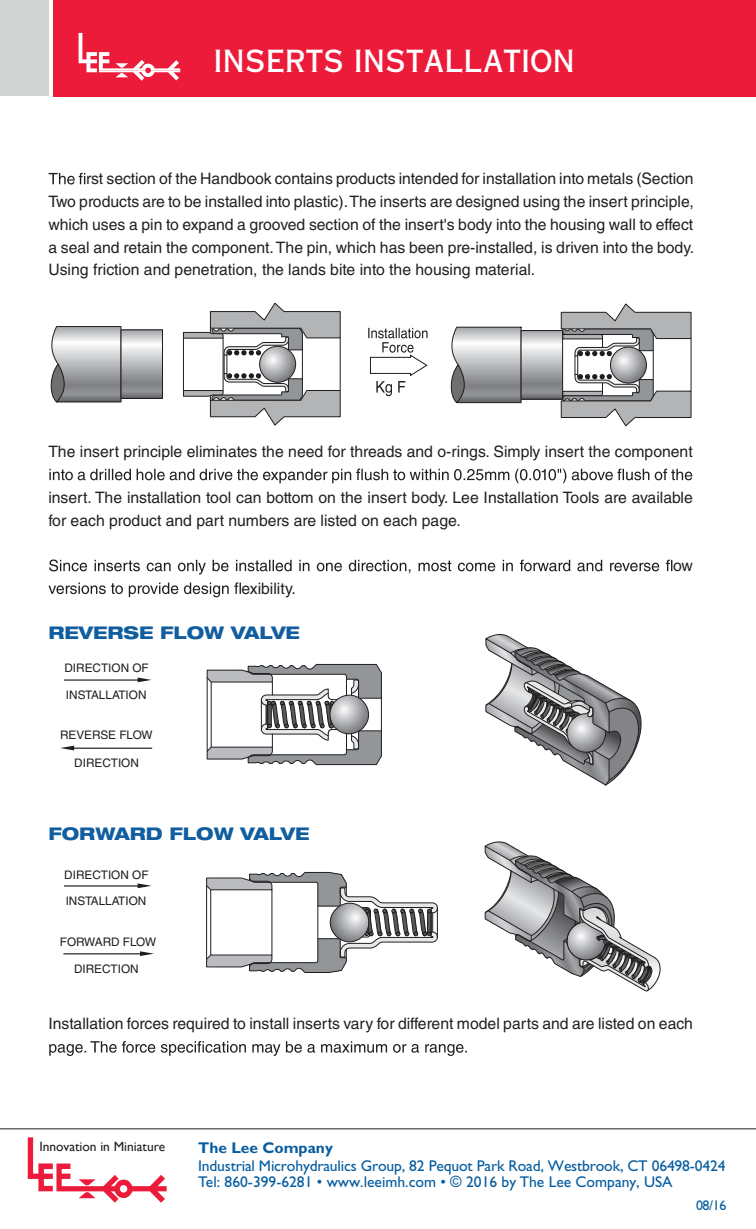
<style>
.page{position:relative;width:756px;height:1229px;background:#fff}
.page>*{position:absolute;margin:0;border:0;box-sizing:border-box;transform-origin:0 0}
.t1{font:30.62px "Copperplate Thirty AB+OXLIGJ";color:#fff}
.t2{font:30.62px "Copperplate Thirty AB";letter-spacing:.02em;color:#fff}
.t3{font:17.5px "Helvetica Neue Heavy Ext+CVELCE";color:#105d9f}
.t4{font:15.75px/22.8px "Helvetica LT Std Roman+HDEVOO";color:#231f20;text-align:justify}
.t5{font:15.58px/16.6px "Gill Sans";letter-spacing:-.01em;color:#055c9f}
.t6{font:700 15.58px "Gill Sans";color:#055c9f}
.t7{font:14.7px/15.4px "Gill Sans";color:#155da1}
.t8{font:14px "Gill Sans";color:#155da1}
.t9{font:14px "Gill Sans";color:#055c9f}
.t10{font:13.47px "Gill Sans";color:#231f20}
.t11{font:11.72px "Helvetica LT Std Roman+HDEVOO";color:#201d1e}
.s1{font-weight:700}
</style>
<div class="page">
<svg style="left:28px;top:1137px;width:139px;height:65px"></svg>
<hr style="left:0;top:1128px;width:756px;height:1px;background:#231f20">
<div style="left:0;top:0;width:49px;height:96px;background:#d2d3d3"></div>
<div style="left:54px;top:0;width:702px;height:96px;background:#ec1b3a"></div>
<svg style="left:79px;top:33px;width:101px;height:48px"></svg>
<svg style="left:49px;top:173px;width:36px;height:11px"></svg>
<svg style="left:49px;top:468px;width:643px;height:15px"></svg>
<svg style="left:49px;top:559px;width:623px;height:15px"></svg>
<svg style="left:49px;top:582px;width:192px;height:15px"></svg>
<svg style="left:49px;top:1041px;width:418px;height:15px"></svg>
<svg style="left:206px;top:663px;width:176px;height:103px"></svg>
<hr style="left:381px;top:698px;width:1px;height:33px;background:#201d1e">
<svg style="left:485px;top:634px;width:157px;height:152px"></svg>
<hr style="left:64px;top:679px;width:78px;height:1px;background:#201d1e">
<svg style="left:138px;top:677px;width:14px;height:5px"></svg>
<hr style="left:64px;top:885px;width:78px;height:1px;background:#201d1e">
<svg style="left:138px;top:883px;width:14px;height:5px"></svg>
<hr style="left:70px;top:747px;width:82px;height:1px;background:#201d1e">
<svg style="left:60px;top:745px;width:14px;height:5px"></svg>
<svg style="left:206px;top:872px;width:232px;height:101px"></svg>
<hr style="left:63px;top:953px;width:81px;height:1px;background:#201d1e">
<svg style="left:140px;top:951px;width:14px;height:5px"></svg>
<svg style="left:484px;top:841px;width:177px;height:151px"></svg>
<svg style="left:368px;top:328px;width:60px;height:68px"></svg>
<svg style="left:50px;top:326px;width:72px;height:77px;background:#adaeb0"></svg>
<svg style="left:123px;top:331px;width:38px;height:66px;background:#b4b6b8"></svg>
<div style="left:121px;top:329px;width:42px;height:70px;border:1px solid #201d1e"></div>
<svg style="left:183px;top:303px;width:158px;height:122px"></svg>
<svg style="left:450px;top:326px;width:72px;height:78px;background:#aeafb1"></svg>
<svg style="left:523px;top:332px;width:37px;height:65px;background:#b5b6b9"></svg>
<div style="left:521px;top:330px;width:42px;height:69px;border:1px solid #201d1e"></div>
<hr style="left:691px;top:338px;width:1px;height:53px;background:#201d1e">
<svg style="left:560px;top:303px;width:131px;height:123px"></svg>
<h1 class="t2" style="left:177px;top:42px;width:350px">INSERT CHECK VALVES</h1>
<p class="t1" style="left:214px;top:43px;width:363px">INSERTS INSTALLATION</p>
<p class="t4" style="left:48px;top:167px;width:647px;text-indent:38px">rst section of the Handbook contains products intended for installation into metals (Section Two products are to be installed into plastic). The inserts are designed using the insert principle, which uses a pin to expand a grooved section of the insert's body into the housing wall to effect a seal and retain the component. The pin, which has been pre-installed, is driven into the body.<br>Using friction and penetration, the lands bite into the housing material.</p>
<p class="t4" style="left:48px;top:440px;width:646px">The insert principle eliminates the need for threads and o-rings. Simply insert the component</p>
<p class="t4" style="left:48px;top:486px;width:646px">insert. The installation tool can bottom on the insert body. Lee Installation Tools are available for each product and part numbers are listed on each page.</p>
<p class="t4" style="left:673px;top:554px;width:21px">ow</p>
<p class="t4" style="left:242px;top:577px;width:56px">exibility.</p>
<p class="t3" style="left:48px;top:622px;width:253px">REVERSE FLOW VALVE</p>
<p class="t11" style="left:64px;top:661px;width:86px">DIRECTION OF</p>
<p class="t11" style="left:66px;top:688px;width:82px">INSTALLATION</p>
<p class="t11" style="left:60px;top:728px;width:94px">REVERSE FLOW</p>
<p class="t11" style="left:74px;top:756px;width:66px">DIRECTION</p>
<p class="t3" style="left:48px;top:822px;width:262px">FORWARD FLOW VALVE</p>
<p class="t11" style="left:64px;top:867px;width:86px">DIRECTION OF</p>
<p class="t11" style="left:66px;top:894px;width:82px">INSTALLATION</p>
<p class="t11" style="left:60px;top:935px;width:98px">FORWARD FLOW</p>
<p class="t11" style="left:74px;top:962px;width:66px">DIRECTION</p>
<p class="t4" style="left:48px;top:1012px;width:646px">Installation forces required to install inserts vary for different model parts and are listed on each</p>
<p class="t10" style="left:114px;top:1138px;width:12px">M</p>
<p class="t10" style="left:39px;top:1138px;width:130px">Innovation in miniature.</p>
<p class="t7" style="left:205px;top:1140px;width:472px"><span class="s1">The Lee Company<br></span>Industrial Hydraulics Group, 82 Pequot Park Road,Westbrook, CT 06498-0424<br>Tel: 860-399-6281 • www.leeimh.com • ©2009 by The Lee Company, USA</p>
<p class="t6" style="left:198px;top:1138px;width:136px">The Lee Company</p>
<p class="t5" style="left:198px;top:1157px;width:529px">Industrial Microhydraulics Group, 82 Pequot Park Road, Westbrook, CT 06498-0424<br>Tel: 860-399-6281 • www.leeimh.com • © 2016 by The Lee Company, USA</p>
<p class="t9" style="left:696px;top:1196px;width:32px">08 16</p>
<p class="t8" style="left:694px;top:1196px;width:33px">10/09</p>
</div>
